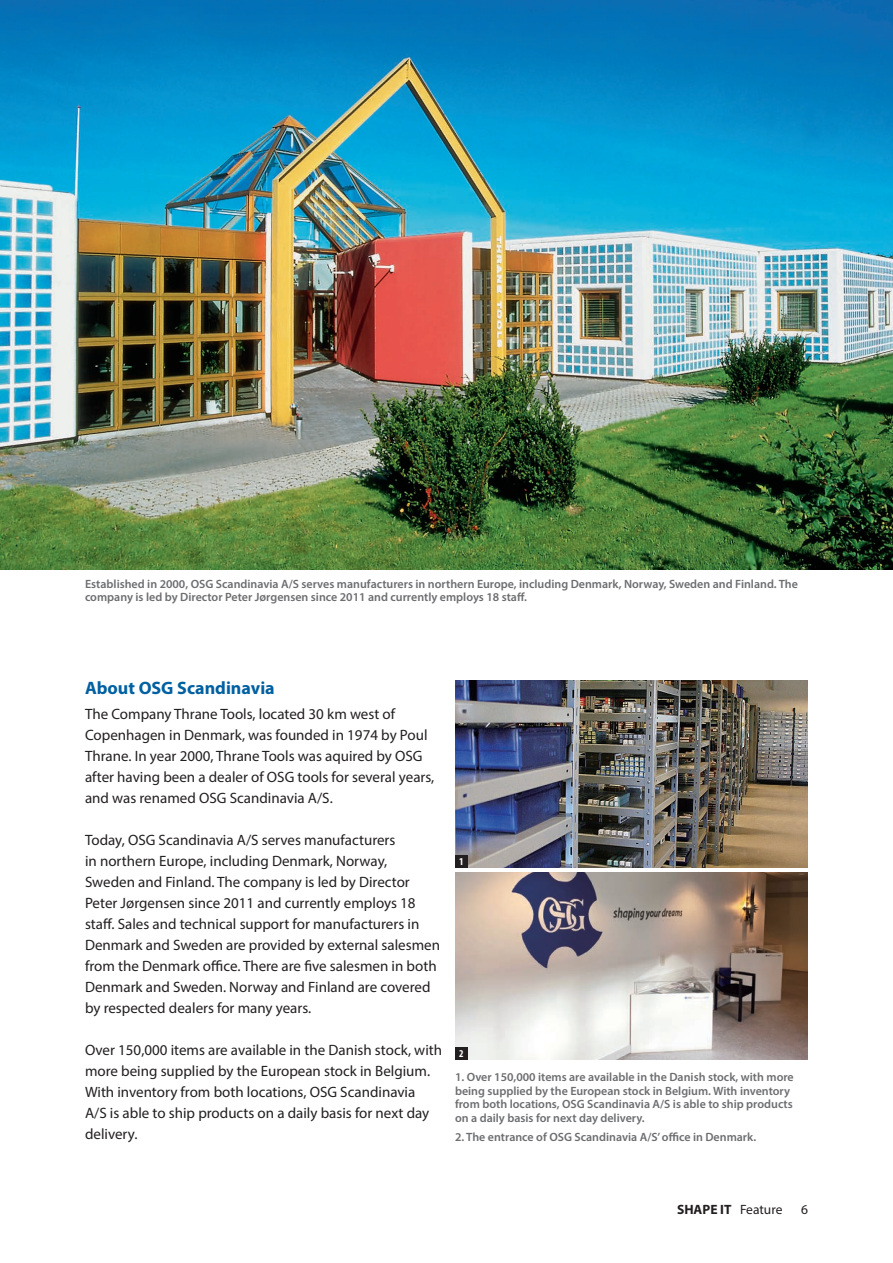
<style>
.page{position:relative;width:893px;height:1263px;background:#fff}
.page>*{position:absolute;margin:0;border:0;box-sizing:border-box;transform-origin:0 0}
.t1{font:700 18px "Myriad Pro";color:#0160a1}
.t2{font:15px/21px "Myriad Pro";color:#231f20}
.t3{font:700 13.5px "Myriad Pro";color:#231f20}
.t4{font:13.5px "Myriad Pro";color:#231f20}
.t5{font:600 12px/13.5px "Myriad Pro";color:#6c6d70}
.t6{font:700 condensed 10.5px "Myriad Pro";color:#fff}
.s1{font-weight:400}
</style>
<div class="page">
<img style="left:0;top:0;width:893px;height:570px">
<img style="left:455px;top:872px;width:353px;height:187px">
<img style="left:455px;top:680px;width:353px;height:188px">
<div style="left:455px;top:855px;width:13px;height:13px;background:#231f20"></div>
<div style="left:455px;top:1047px;width:13px;height:12px;background:#231f20"></div>
<p class="t5" style="left:85px;top:576px;width:714px">Established in 2000, OSG Scandinavia A/S serves manufacturers in northern Europe, including Denmark, Norway, Sweden and Finland. The company is led by Director Peter Jørgensen since 2011 and currently employs 18 staff.</p>
<p class="t1" style="left:85px;top:676px;width:191px">About OSG Scandinavia</p>
<p class="t2" style="left:85px;top:703px;width:351px">The Company Thrane Tools, located 30 km west of Copenhagen in Denmark, was founded in 1974 by Poul Thrane. In year 2000, Thrane Tools was aquired by OSG after having been a dealer of OSG tools for several years, and was renamed OSG Scandinavia A/S.</p>
<p class="t2" style="left:85px;top:829px;width:357px">Today, OSG Scandinavia A/S serves manufacturers<br>in northern Europe, including Denmark, Norway, Sweden and Finland. The company is led by Director Peter Jørgensen since 2011 and currently employs 18 staff. Sales and technical support for manufacturers in Denmark and Sweden are provided by external salesmen from the Denmark office. There are five salesmen in both Denmark and Sweden. Norway and Finland are covered by respected dealers for many years.</p>
<p class="t2" style="left:85px;top:1039px;width:359px">Over 150,000 items are available in the Danish stock, with more being supplied by the European stock in Belgium.<br>With inventory from both locations, OSG Scandinavia<br>A/S is able to ship products on a daily basis for next day delivery.</p>
<p class="t6" style="left:459px;top:855px;width:6px">1</p>
<p class="t6" style="left:459px;top:1046px;width:6px">2</p>
<p class="t5" style="left:455px;top:1070px;width:340px">1. Over 150,000 items are available in the Danish stock, with more being supplied by the European stock in Belgium. With inventory from both locations, OSG Scandinavia A/S is able to ship products on a daily basis for next day delivery.</p>
<p class="t5" style="left:455px;top:1130px;width:303px">2. The entrance of OSG Scandinavia A/S’ office in Denmark.</p>
<p class="t3" style="left:677px;top:1200px;width:107px">SHAPE IT <span class="s1">Feature</span></p>
<p class="t4" style="left:801px;top:1201px;width:8px">6</p>
</div>
